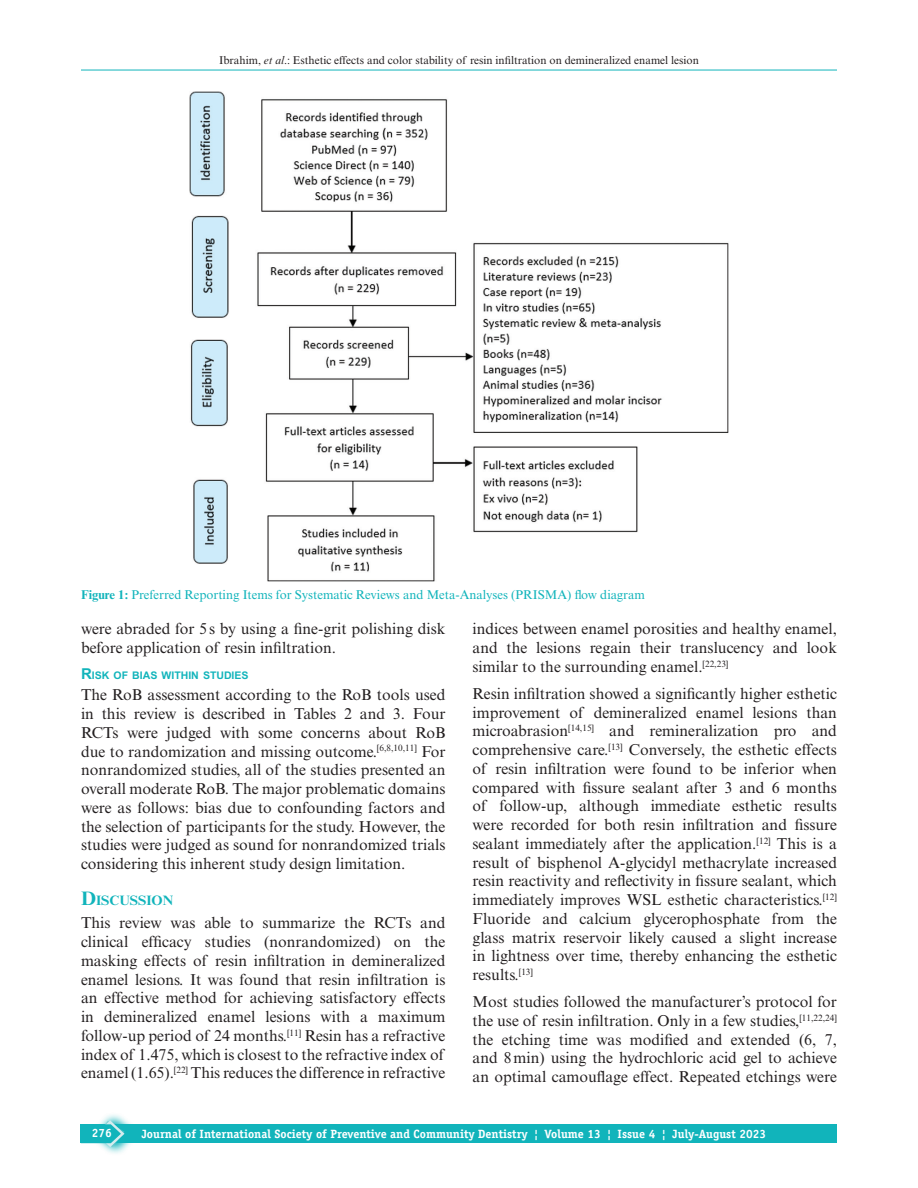
<style>
.page{position:relative;width:918px;height:1188px;background:#fff}
.page>*{position:absolute;margin:0;border:0;box-sizing:border-box;transform-origin:0 0}
.t1{font:15.75px/18.8px "Times New Roman MT Std";color:#231f20;text-align:justify}
.t2{font:700 13.65px "Times New Roman MT Std";color:#11b4bb}
.t3{font:12.75px "Times New Roman MT Std";color:#11b4bb}
.t4{font:700 12px "Officina Serif Std";color:#fff}
.t5{font:11.25px "Times New Roman MT Std";color:#231f20}
.t6{font:700 10.5px "Arial MT Std";color:#11b4bb}
.s1{font-style:italic}
.s2{font-weight:700}
.s3{font-size:15px}
.s4{font-size:19.5px}
</style>
<div class="page">
<div style="left:81px;top:1124px;width:756px;height:19px;background:#11b4bb"></div>
<svg style="left:102px;top:1114px;width:29px;height:40px"></svg>
<svg style="left:81px;top:1120px;width:44px;height:27px"></svg>
<hr style="left:81px;top:70px;width:756px;height:1px;background:#11b4bb">
<img style="left:189px;top:92px;width:540px;height:489px">
<p class="t5" style="left:219px;top:54px;width:481px">Ibrahim, <span class="s1">et al</span>.: Esthetic effects and color stability of resin infiltration on demineralized enamel lesion</p>
<p class="t3" style="left:81px;top:588px;width:565px"><span class="s2">Figure 1:</span> Preferred Reporting Items for Systematic Reviews and Meta-Analyses (PRISMA) flow diagram</p>
<p class="t1" style="left:81px;top:620px;width:366px">were abraded for 5s by using a fine-grit polishing disk before application of resin infiltration.</p>
<p class="t6" style="left:81px;top:670px;width:169px"><span class="s3">R</span>ISK OF BIAS WITHIN STUDIES</p>
<p class="t1" style="left:81px;top:686px;width:366px">The RoB assessment according to the RoB tools used in this review is described in Tables 2 and 3. Four RCTs were judged with some concerns about RoB due to randomization and missing outcome.<sup>[6,8,10,11]</sup> For nonrandomized studies, all of the studies presented an overall moderate RoB. The major problematic domains were as follows: bias due to confounding factors and the selection of participants for the study. However, the studies were judged as sound for nonrandomized trials considering this inherent study design limitation.</p>
<p class="t2" style="left:81px;top:892px;width:94px"><span class="s4">D</span>ISCUSSION</p>
<p class="t1" style="left:81px;top:914px;width:366px">This review was able to summarize the RCTs and clinical efficacy studies (nonrandomized) on the masking effects of resin infiltration in demineralized enamel lesions. It was found that resin infiltration is an effective method for achieving satisfactory effects in demineralized enamel lesions with a maximum follow-up period of 24 months.<sup>[11]</sup> Resin has a refractive index of 1.475, which is closest to the refractive index of enamel (1.65).<sup>[22]</sup> This reduces the difference in refractive</p>
<p class="t1" style="left:472px;top:620px;width:366px">indices between enamel porosities and healthy enamel, and the lesions regain their translucency and look similar to the surrounding enamel.<sup>[22,23]</sup></p>
<p class="t1" style="left:472px;top:684px;width:366px">Resin infiltration showed a significantly higher esthetic improvement of demineralized enamel lesions than microabrasion<sup>[14,15]</sup> and remineralization pro and comprehensive care.<sup>[13]</sup> Conversely, the esthetic effects of resin infiltration were found to be inferior when compared with fissure sealant after 3 and 6 months of follow-up, although immediate esthetic results were recorded for both resin infiltration and fissure sealant immediately after the application.<sup>[12]</sup> This is a result of bisphenol A-glycidyl methacrylate increased resin reactivity and reflectivity in fissure sealant, which immediately improves WSL esthetic characteristics.<sup>[12] </sup>Fluoride and calcium glycerophosphate from the glass matrix reservoir likely caused a slight increase in lightness over time, thereby enhancing the esthetic results.<sup>[13]</sup></p>
<p class="t1" style="left:472px;top:992px;width:366px">Most studies followed the manufacturer’s protocol for the use of resin infiltration. Only in a few studies,<sup>[11,22,24] </sup>the etching time was modified and extended (6, 7, and 8min) using the hydrochloric acid gel to achieve an optimal camouflage effect. Repeated etchings were</p>
<p class="t4" style="left:92px;top:1126px;width:22px">276</p>
<p class="t4" style="left:142px;top:1126px;width:626px">Journal of International Society of Preventive and Community Dentistry ¦ Volume 13 ¦ Issue 4 ¦ July-August 2023</p>
</div>
